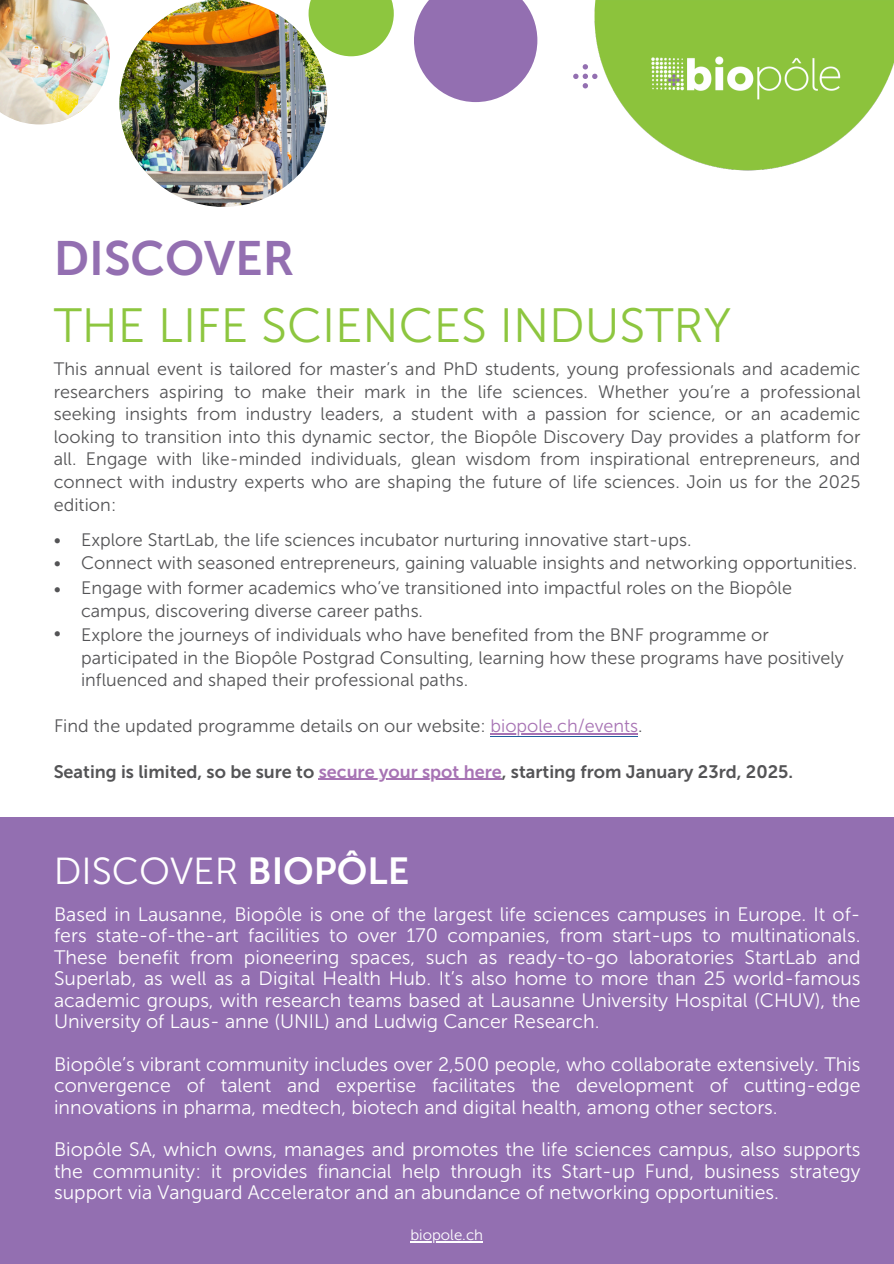
<style>
.page{position:relative;width:894px;height:1264px;background:#fff}
.page>*{position:absolute;margin:0;border:0;box-sizing:border-box;transform-origin:0 0}
.t1{font:48px/66.3px "Museo Sans 300";color:#8dc63f}
.t2{font:37.5px "Museo Sans 300";color:#fff}
.t3{font:19.5px/21.3px "Museo Sans 300";color:#fff;text-align:justify}
.t4{font:18px/22.5px "Museo Sans 300";color:#545456}
.t5{font:18px "Museo Sans 700";color:#545456}
.t6{font:15px "Museo Sans 300";color:#fff}
.s1{font-family:"Museo Sans 700";color:#936fb1}
.s2{color:#a773b4}
.s3{font-family:"Museo Sans 700"}
</style>
<div class="page">
<svg style="left:308px;top:0;width:85px;height:56px;background:#9ece5c"></svg>
<img style="left:119px;top:0;width:208px;height:207px;border-radius:50%">
<svg style="left:414px;top:0;width:123px;height:102px"></svg>
<img style="left:594px;top:0;width:299px;height:171px">
<img style="left:0;top:0;width:110px;height:124px">
<hr style="left:490px;top:736px;width:148px;height:1px;background:#215e9e">
<svg style="left:573px;top:64px;width:24px;height:24px"></svg>
<div style="left:0;top:818px;width:893px;height:445px;background:#936fb1"></div>
<hr style="left:490px;top:733px;width:148px;height:1px;background:#a773b4">
<hr style="left:318px;top:778px;width:183px;height:2px;background:#a773b4">
<hr style="left:410px;top:1241px;width:73px;height:1px;background:#fff">
<p class="t1" style="left:54px;top:226px;width:679px"><span class="s1">DISCOVER<br></span>THE LIFE SCIENCES INDUSTRY</p>
<p class="t4" style="left:54px;top:358px;width:808px;text-align:justify">This annual event is tailored for master’s and PhD students, young professionals and academic researchers aspiring to make their mark in the life sciences. Whether you’re a professional seeking insights from industry leaders, a student with a passion for science, or an academic looking to transition into this dynamic sector, the Biopôle Discovery Day provides a platform for all. Engage with like-minded individuals, glean wisdom from inspirational entrepreneurs, and connect with industry experts who are shaping the future of life sciences. Join us for the 2025 edition:</p>
<p class="t4" style="left:54px;top:528px;width:9px">• •</p>
<h4 class="t4" style="left:81px;top:528px;width:777px">Explore StartLab, the life sciences incubator nurturing innovative start-ups.<br>Connect with seasoned entrepreneurs, gaining valuable insights and networking opportunities.</h4>
<p class="t4" style="left:81px;top:577px;width:712px">Engage with former academics who’ve transitioned into impactful roles on the Biopôle campus, discovering diverse career paths.</p>
<p class="t4" style="left:54px;top:621px;width:9px">•</p>
<h3 class="t4" style="left:54px;top:578px;width:9px">•</h3>
<h4 class="t4" style="left:81px;top:624px;width:764px">Explore the journeys of individuals who have benefited from the BNF programme or participated in the Biopôle Postgrad Consulting, learning how these programs have positively influenced and shaped their professional paths.</h4>
<p class="t4" style="left:54px;top:714px;width:590px">Find the updated programme details on our website: <span class="s2">biopole.ch/events</span>.</p>
<h4 class="t5" style="left:54px;top:760px;width:740px">Seating is limited, so be sure to <span class="s2">secure your spot here</span>, starting from January 23rd, 2025.</h4>
<h2 class="t2" style="left:54px;top:848px;width:357px">DISCOVER <span class="s3">BIOPÔLE</span></h2>
<h4 class="t3" style="left:54px;top:903px;width:807px">Based in Lausanne, Biopôle is one of the largest life sciences campuses in Europe. It of&shy;fers state-of-the-art facilities to over 170 companies, from start-ups to multinationals.<br>These benefit from pioneering spaces, such as ready-to-go laboratories StartLab and Superlab, as well as a Digital Health Hub. It’s also home to more than 25 world-famous academic groups, with research teams based at Lausanne University Hospital (CHUV), the University of Laus- anne (UNIL) and Ludwig Cancer Research.</h4>
<h4 class="t3" style="left:54px;top:1053px;width:807px">Biopôle’s vibrant community includes over 2,500 people, who collaborate extensively. This convergence of talent and expertise facilitates the development of cutting-edge innovations in pharma, medtech, biotech and digital health, among other sectors.</h4>
<h4 class="t3" style="left:54px;top:1138px;width:807px">Biopôle SA, which owns, manages and promotes the life sciences campus, also supports the community: it provides financial help through its Start-up Fund, business strategy support via Vanguard Accelerator and an abundance of networking opportunities.</h4>
<p class="t6" style="left:410px;top:1226px;width:74px">biopole.ch</p>
</div>
